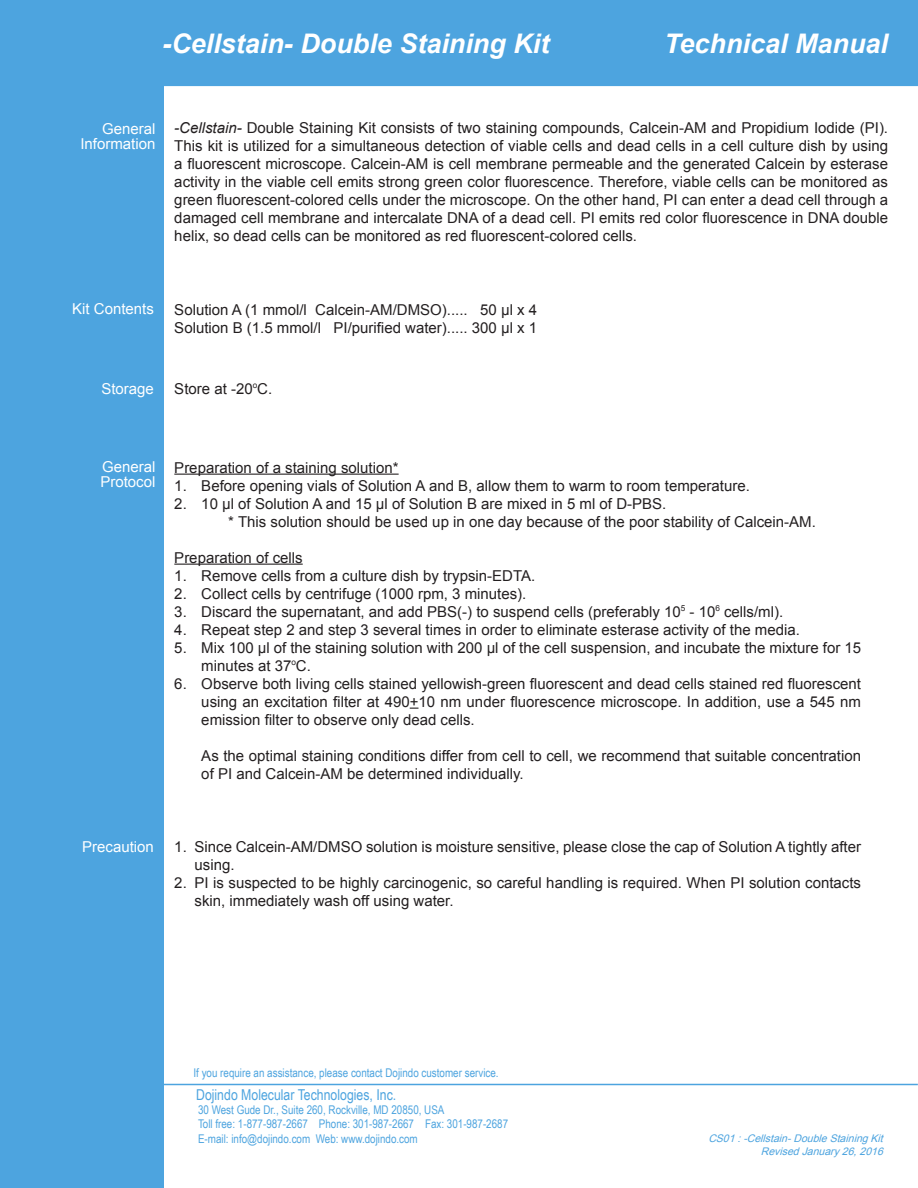
<style>
.page{position:relative;width:918px;height:1188px;background:#fff}
.page>*{position:absolute;margin:0;border:0;box-sizing:border-box;transform-origin:0 0}
.t1{font:italic 700 27px "Arial";color:#fff}
.TechManualBody{font:15px/18px "Arial";color:#231f20}
.t2{font:15px/15px "Arial";color:#fff;text-align:right}
.TMCompInfoCompName{font:15px "Arial Narrow";color:#4da4df}
.TMCompInfo{font:12px "Arial Narrow";color:#4da4df}
.TMSecBody{font:12px "Arial Narrow";color:#4da4df}
.TMSecBody-2{font:italic 10.5px "Arial";color:#4da4df}
.s1{font-style:italic}
</style>
<div class="page">
<div style="left:0;top:0;width:164px;height:1188px;background:#4da4df"></div>
<div style="left:24px;top:0;width:894px;height:86px;background:#4da4df"></div>
<hr style="left:78px;top:1084px;width:840px;height:1px;background:#4da4df">
<hr style="left:174px;top:474px;width:225px;height:1px;background:#231f20">
<hr style="left:174px;top:564px;width:129px;height:1px;background:#231f20">
<p class="t1" style="left:162px;top:25px;width:389px">-Cellstain- Double Staining Kit</p>
<p class="t1" style="left:664px;top:25px;width:226px">Technical Manual</p>
<p class="t2" style="left:80px;top:122px;width:77px">General<br>Information</p>
<p class="TechManualBody" style="left:174px;top:119px;width:715px;text-align:justify"><span class="s1">-Cellstain-</span> Double Staining Kit consists of two staining compounds, Calcein-AM and Propidium Iodide (PI).<br>This kit is utilized for a simultaneous detection of viable cells and dead cells in a cell culture dish by using a fluorescent microscope. Calcein-AM is cell membrane permeable and the generated Calcein by esterase activity in the viable cell emits strong green color fluorescence. Therefore, viable cells can be monitored as green fluorescent-colored cells under the microscope. On the other hand, PI can enter a dead cell through a damaged cell membrane and intercalate DNA of a dead cell. PI emits red color fluorescence in DNA double helix, so dead cells can be monitored as red fluorescent-colored cells.</p>
<p class="t2" style="left:72px;top:301px;width:83px">Kit Contents</p>
<p class="t2" style="left:101px;top:382px;width:54px">Storage</p>
<p class="TechManualBody" style="left:174px;top:301px;width:364px">Solution A (1 mmol/l Calcein-AM/DMSO)..... 50 µl x 4</p>
<p class="TechManualBody" style="left:174px;top:319px;width:364px">Solution B (1.5 mmol/l PI/purified water)..... 300 µl x 1</p>
<p class="TechManualBody" style="left:174px;top:380px;width:99px">Store at -20<sup>o</sup>C.</p>
<p class="t2" style="left:100px;top:460px;width:57px;text-align:left">General<br>Protocol</p>
<p class="TechManualBody" style="left:174px;top:458px;width:226px">Preparation of a staining solution*</p>
<p class="TechManualBody" style="left:174px;top:476px;width:577px">1. Before opening vials of Solution A and B, allow them to warm to room temperature.</p>
<p class="TechManualBody" style="left:174px;top:494px;width:494px">2. 10 µl of Solution A and 15 µl of Solution B are mixed in 5 ml of D-PBS.</p>
<p class="TechManualBody" style="left:228px;top:512px;width:589px">* This solution should be used up in one day because of the poor stability of Calcein-AM.</p>
<p class="TechManualBody" style="left:174px;top:548px;width:130px">Preparation of cells</p>
<p class="TechManualBody" style="left:174px;top:566px;width:362px">1. Remove cells from a culture dish by trypsin-EDTA.</p>
<p class="TechManualBody" style="left:174px;top:584px;width:354px">2. Collect cells by centrifuge (1000 rpm, 3 minutes).</p>
<p class="TechManualBody" style="left:174px;top:602px;width:610px">3. Discard the supernatant, and add PBS(-) to suspend cells (preferably 10<sup>5</sup> - 10<sup>6</sup> cells/ml).</p>
<p class="TechManualBody" style="left:174px;top:620px;width:627px">4. Repeat step 2 and step 3 several times in order to eliminate esterase activity of the media.</p>
<p class="TechManualBody" style="left:201px;top:638px;width:661px;text-indent:-27px">5. Mix 100 µl of the staining solution with 200 µl of the cell suspension, and incubate the mixture for 15 minutes at 37<sup>o</sup>C.</p>
<p class="TechManualBody" style="left:201px;top:674px;width:661px;text-align:justify;text-indent:-27px">6. Observe both living cells stained yellowish-green fluorescent and dead cells stained red fluorescent using an excitation filter at 490+10 nm under fluorescence microscope. In addition, use a 545 nm emission filter to observe only dead cells.</p>
<p class="TechManualBody" style="left:201px;top:746px;width:661px">As the optimal staining conditions differ from cell to cell, we recommend that suitable concentration of PI and Calcein-AM be determined individually.</p>
<p class="t2" style="left:82px;top:839px;width:73px">Precaution</p>
<p class="TechManualBody" style="left:195px;top:838px;width:668px;text-indent:-20px">1. Since Calcein-AM/DMSO solution is moisture sensitive, please close the cap of Solution A tightly after using.</p>
<p class="TechManualBody" style="left:195px;top:874px;width:668px;text-indent:-20px">2. PI is suspected to be highly carcinogenic, so careful handling is required. When PI solution contacts skin, immediately wash off using water.</p>
<p class="TMSecBody" style="left:193px;top:1064px;width:307px">If you require an assistance, please contact Dojindo customer service.</p>
<p class="TMCompInfoCompName" style="left:196px;top:1083px;width:202px">Dojindo Molecular Technologies, Inc.</p>
<p class="TMCompInfo" style="left:198px;top:1101px;width:248px">30 West Gude Dr., Suite 260, Rockville, MD 20850, USA</p>
<p class="TMCompInfo" style="left:198px;top:1115px;width:312px">Toll free: 1-877-987-2667 Phone: 301-987-2667 Fax: 301-987-2687</p>
<p class="TMCompInfo" style="left:198px;top:1130px;width:221px">E-mail: info@dojindo.com Web: www.dojindo.com</p>
<p class="TMSecBody-2" style="left:708px;top:1132px;width:180px">CS01:-Cellstain-DoubleStainingKit</p>
<p class="TMSecBody-2" style="left:761px;top:1144px;width:127px">RevisedJanuary26,2016</p>
</div>
